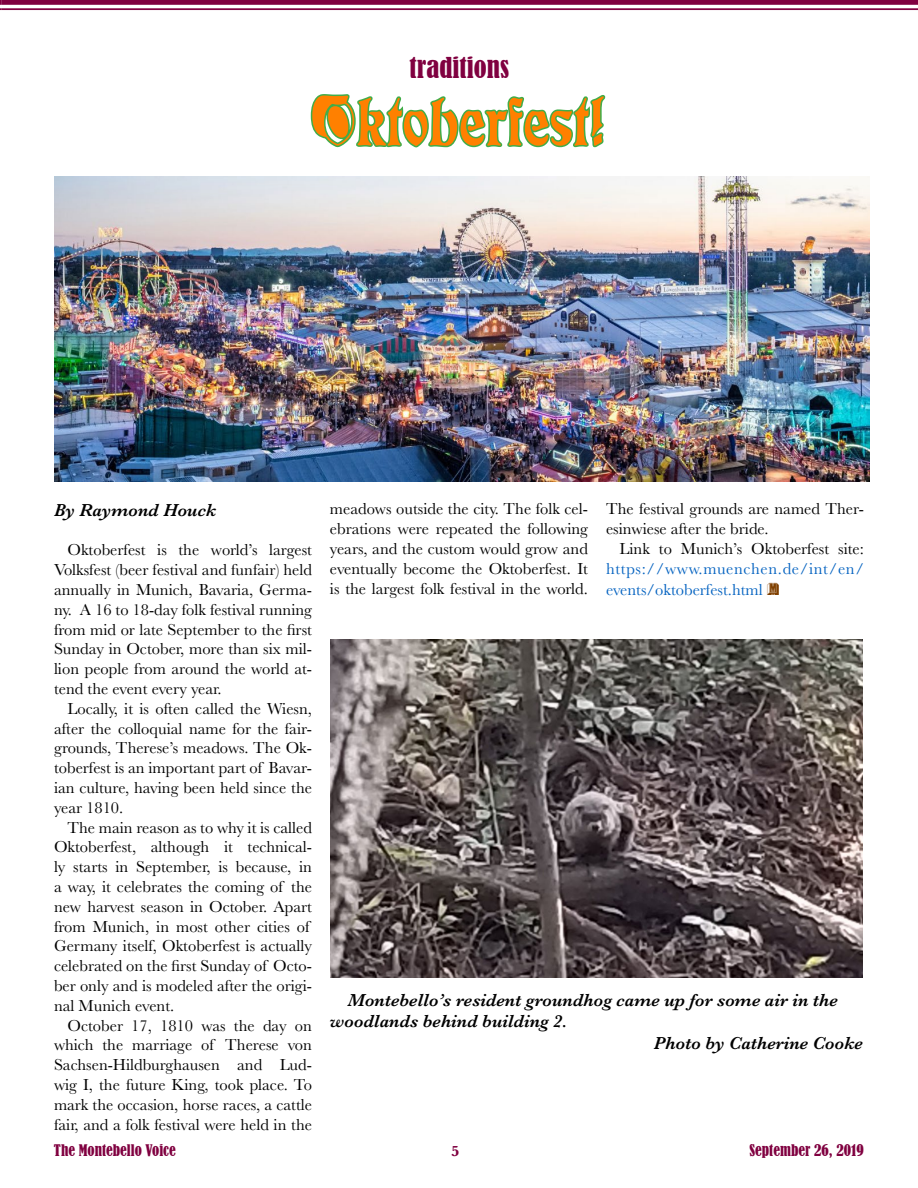
<style>
.page{position:relative;width:918px;height:1188px;background:#fff}
.page>*{position:absolute;margin:0;border:0;box-sizing:border-box;transform-origin:0 0}
.t1{font:72px "Eckmann Ini D";color:#ff8000}
.t2{font:condensed 27px "Bernard";color:#800040}
.t3{font:italic 600 18px "Baskerville";color:#000}
.t4{font:16.5px/19.8px "Baskerville";color:#000;text-align:justify}
.t5{font:16.5px/21.6px "Baskerville";color:#0563c1}
.t6{font:condensed 15px "Bernard";color:#800040}
.t7{font:700 15px "Baskerville";color:#800040}
.s1{font-family:"Buxom D";font-size:18px;color:#804000}
</style>
<div class="page">
<svg style="left:0;top:0;width:2px;height:10px"></svg>
<div style="left:2px;top:0;width:916px;height:5px;background:#800040"></div>
<hr style="left:2px;top:8px;width:916px;height:2px;background:#800040">
<img style="left:54px;top:176px;width:815px;height:305px">
<svg style="left:309px;top:4px;width:299px;height:144px"></svg>
<img style="left:330px;top:639px;width:533px;height:339px">
<h2 class="t2" style="left:410px;top:52px;width:101px">traditions</h2>
<h1 class="t1" style="left:312px;top:86px;width:295px">Oktoberfest!</h1>
<p class="t3" style="left:54px;top:498px;width:164px">By Raymond Houck</p>
<p class="t4" style="left:54px;top:540px;width:260px;text-indent:13px">Oktoberfest is the world’s largest Volksfest (beer festival and funfair) held annually in Munich, Bavaria, Germa&shy;ny. A 16 to 18-day folk festival running from mid or late September to the first Sunday in October, more than six mil&shy;lion people from around the world at&shy;tend the event every year.</p>
<p class="t4" style="left:54px;top:699px;width:260px;text-indent:13px">Locally, it is often called the Wiesn, after the colloquial name for the fair&shy;grounds, Therese’s meadows. The Ok&shy;toberfest is an important part of Bavar&shy;ian culture, having been held since the year 1810.</p>
<p class="t4" style="left:54px;top:818px;width:260px;text-align:left;text-indent:13px">The main reason as to why it is called Oktoberfest, although it technical&shy;ly starts in September, is because, in a way, it celebrates the coming of the new harvest season in October. Apart from Munich, in most other cities of Germany itself, Oktoberfest is actually celebrated on the first Sunday of Octo&shy;ber only and is modeled after the origi&shy;nal Munich event.</p>
<p class="t4" style="left:54px;top:1016px;width:260px;text-indent:13px">October 17, 1810 was the day on which the marriage of Therese von Sachsen-Hildburghausen and Lud&shy;wig I, the future King, took place. To mark the occasion, horse races, a cattle fair, and a folk festival were held in the</p>
<p class="t4" style="left:330px;top:499px;width:260px">meadows outside the city. The folk cel&shy;ebrations were repeated the following years, and the custom would grow and eventually become the Oktoberfest. It is the largest folk festival in the world.</p>
<p class="t4" style="left:606px;top:499px;width:260px">The festival grounds are named Ther&shy;esinwiese after the bride.</p>
<p class="t4" style="left:619px;top:539px;width:246px">Link to Munich’s Oktoberfest site:</p>
<p class="t5" style="left:606px;top:558px;width:259px">https://www.muenchen.de/int/en/ events/oktoberfest.html <span class="s1">M</span></p>
<p class="t3" style="left:348px;top:987px;width:491px">Montebello’s resident groundhog came up for some air in the</p>
<p class="t3" style="left:330px;top:1009px;width:239px">woodlands behind building 2.</p>
<p class="t3" style="left:654px;top:1031px;width:211px">Photo by Catherine Cooke</p>
<p class="t6" style="left:54px;top:1141px;width:123px">The Montebello Voice</p>
<p class="t7" style="left:451px;top:1140px;width:10px">5</p>
<p class="t6" style="left:750px;top:1141px;width:116px">September 26, 2019</p>
</div>
